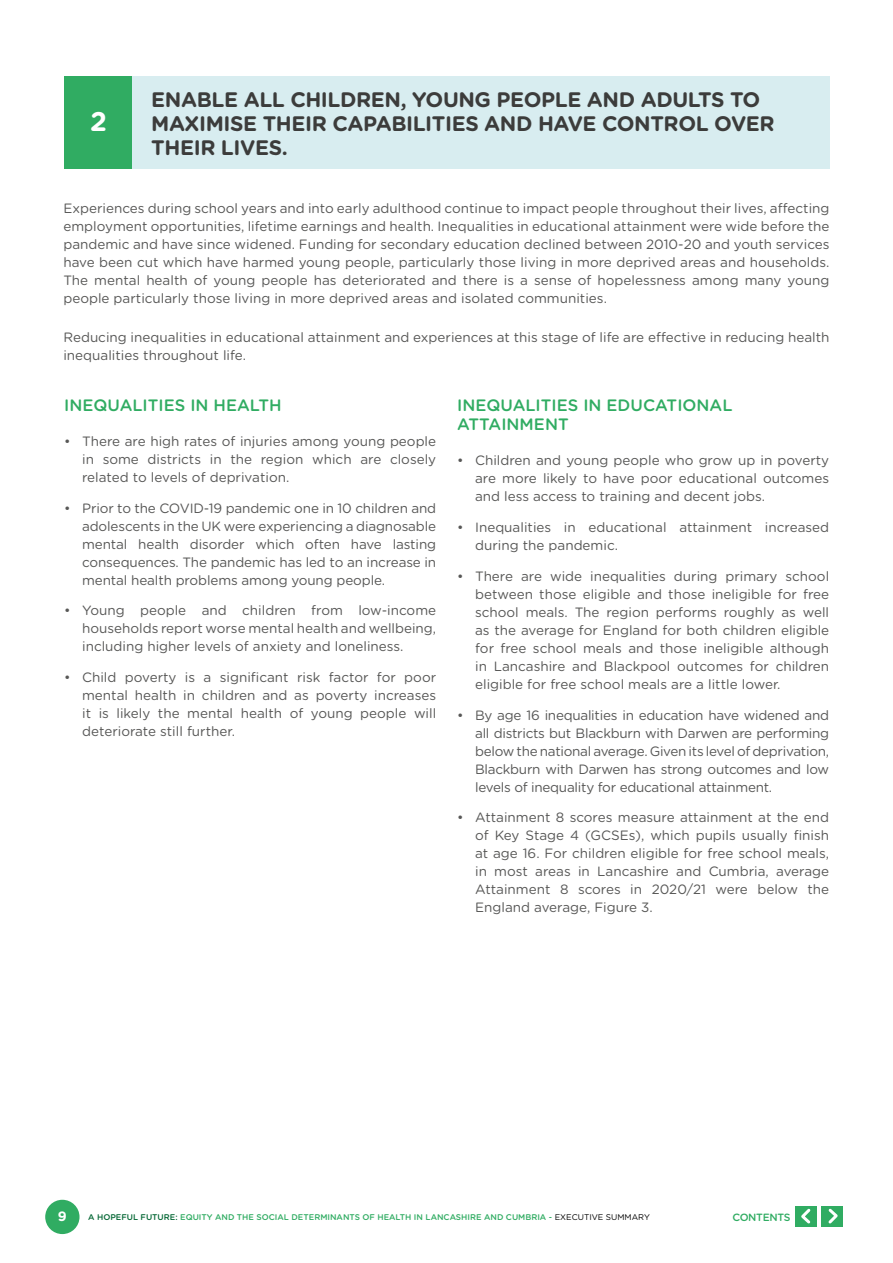
<style>
.page{position:relative;width:893px;height:1263px;background:#fff}
.page>*{position:absolute;margin:0;border:0;box-sizing:border-box;transform-origin:0 0}
.t1{font:700 27px "Gotham Rounded";color:#fff}
.t2{font:700 21px/24px "Gotham Rounded";letter-spacing:-.02em;color:#3c3c3b}
.t3{font:500 16.5px/19.5px "Gotham Rounded";color:#30ac62}
.t4{font:13.5px/18px "Gotham Rounded";color:#575756;text-align:justify}
.t5{font:700 13.5px "Gotham Rounded";color:#fff}
.t6{font:500 10.5px "Gotham Rounded";letter-spacing:-.03em;color:#30ac62}
.t7{font:500 8.25px "Gotham Rounded";color:#30ac62}
.s1{color:#046734}
.s2{font-weight:400;color:#000}
</style>
<div class="page">
<div style="left:45px;top:1200px;width:35px;height:34px;background:#30ac62;border-radius:50%"></div>
<div style="left:796px;top:1206px;width:21px;height:20px;background:#30ac62"></div>
<svg style="left:801px;top:1208px;width:10px;height:16px"></svg>
<div style="left:822px;top:1206px;width:21px;height:20px;background:#30ac62"></div>
<svg style="left:828px;top:1208px;width:10px;height:16px"></svg>
<div style="left:132px;top:77px;width:697px;height:92px;background:#d8edf0"></div>
<div style="left:64px;top:77px;width:68px;height:92px;background:#30ac62"></div>
<h1 class="t1" style="left:90px;top:101px;width:18px">2</h1>
<h2 class="t2" style="left:151px;top:87px;width:625px">ENABLE ALL CHILDREN, YOUNG PEOPLE AND ADULTS TO<br>MAXIMISE THEIR CAPABILITIES AND HAVE CONTROL OVER<br>THEIR LIVES.</h2>
<p class="t4" style="left:63px;top:198px;width:768px">Experiences during school years and into early adulthood continue to impact people throughout their lives, affecting employment opportunities, lifetime earnings and health. Inequalities in educational attainment were wide before the pandemic and have since widened. Funding for secondary education declined between 2010-20 and youth services have been cut which have harmed young people, particularly those living in more deprived areas and households.<br>The mental health of young people has deteriorated and there is a sense of hopelessness among many young people particularly those living in more deprived areas and isolated communities.</p>
<p class="t4" style="left:63px;top:328px;width:768px">Reducing inequalities in educational attainment and experiences at this stage of life are effective in reducing health inequalities throughout life.</p>
<p class="t3" style="left:64px;top:394px;width:219px">INEQUALITIES IN HEALTH</p>
<p class="t4" style="left:82px;top:431px;width:356px;text-indent:-18px">• There are high rates of injuries among young people in some districts in the region which are closely related to levels of deprivation.</p>
<p class="t4" style="left:82px;top:498px;width:356px;text-indent:-18px">• Prior to the COVID-19 pandemic one in 10 children and adolescents in the UK were experiencing a diagnosable mental health disorder which often have lasting consequences. The pandemic has led to an increase in mental health problems among young people.</p>
<p class="t4" style="left:82px;top:601px;width:356px;text-indent:-18px">• Young people and children from low-income households report worse mental health and wellbeing, including higher levels of anxiety and loneliness.</p>
<p class="t4" style="left:82px;top:668px;width:356px;text-indent:-18px">• Child poverty is a significant risk factor for poor mental health in children and as poverty increases it is likely the mental health of young people will deteriorate still further.</p>
<p class="t3" style="left:457px;top:394px;width:277px">INEQUALITIES IN EDUCATIONAL<br>ATTAINMENT</p>
<p class="t4" style="left:475px;top:451px;width:356px;text-indent:-18px">• Children and young people who grow up in poverty are more likely to have poor educational outcomes and less access to training and decent jobs.</p>
<p class="t4" style="left:475px;top:518px;width:356px;text-indent:-18px">• Inequalities in educational attainment increased during the pandemic.</p>
<p class="t4" style="left:475px;top:566px;width:356px;text-indent:-18px">• There are wide inequalities during primary school between those eligible and those ineligible for free school meals. The region performs roughly as well as the average for England for both children eligible for free school meals and those ineligible although in Lancashire and Blackpool outcomes for children eligible for free school meals are a little lower.</p>
<p class="t4" style="left:475px;top:705px;width:356px;text-indent:-18px">• By age 16 inequalities in education have widened and all districts but Blackburn with Darwen are performing below the national average. Given its level of deprivation, Blackburn with Darwen has strong outcomes and low levels of inequality for educational attainment.</p>
<p class="t4" style="left:475px;top:808px;width:356px;text-indent:-18px">• Attainment 8 scores measure attainment at the end of Key Stage 4 (GCSEs), which pupils usually finish at age 16. For children eligible for free school meals, in most areas in Lancashire and Cumbria, average Attainment 8 scores in 2020/21 were below the England average, Figure 3.</p>
<p class="t5" style="left:58px;top:1206px;width:10px">9</p>
<p class="t7" style="left:88px;top:1211px;width:563px"><span class="s1">A HOPEFUL FUTURE:</span> EQUITY AND THE SOCIAL DETERMINANTS OF HEALTH IN LANCASHIRE AND CUMBRIA - <span class="s2">EXECUTIVE SUMMARY</span></p>
<p class="t6" style="left:732px;top:1209px;width:60px">CONTENTS</p>
</div>
